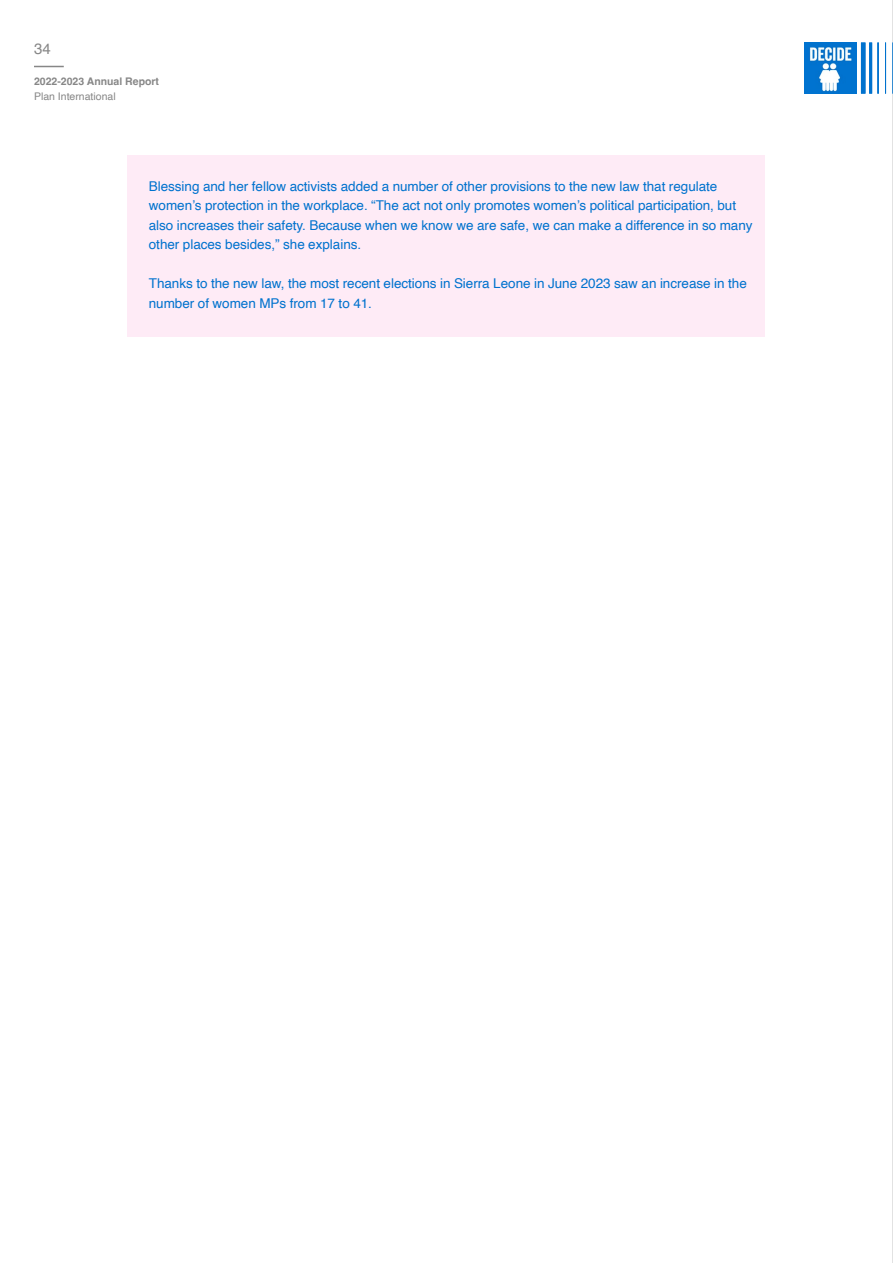
<style>
.page{position:relative;width:893px;height:1263px;background:#fff}
.page>*{position:absolute;margin:0;border:0;box-sizing:border-box;transform-origin:0 0}
.t1{font:15px "Helvetica";color:#878787}
.t2{font:13.5px/19.5px "Helvetica";letter-spacing:-.005em;color:#0072ce}
.t3{font:700 10.5px "Helvetica";color:#878787}
.t4{font:10.5px "Helvetica";color:#878787}
</style>
<div class="page">
<hr style="left:34px;top:66px;width:30px;height:1px;background:#878787">
<hr style="left:892px;top:0;width:1px;height:1263px;background:#c6c6c6">
<img style="left:805px;top:42px;width:51px;height:52px">
<hr style="left:861px;top:43px;width:4px;height:51px;background:#0072ce">
<hr style="left:869px;top:43px;width:3px;height:51px;background:#0072ce">
<hr style="left:877px;top:43px;width:2px;height:51px;background:#0072ce">
<hr style="left:885px;top:43px;width:1px;height:51px;background:#0072ce">
<hr style="left:892px;top:43px;width:1px;height:51px;background:#0072ce">
<div style="left:128px;top:155px;width:637px;height:124px;background:#feebf6"></div>
<div style="left:128px;top:252px;width:637px;height:85px;background:#feebf6"></div>
<p class="t1" style="left:34px;top:37px;width:18px">34</p>
<p class="t3" style="left:34px;top:75px;width:127px">2022-2023 Annual Report</p>
<p class="t4" style="left:34px;top:88px;width:83px">Plan International</p>
<p class="t2" style="left:149px;top:176px;width:605px">Blessing and her fellow activists added a number of other provisions to the new law that regulate women’s protection in the workplace. “The act not only promotes women’s political participation, but also increases their safety. Because when we know we are safe, we can make a difference in so many other places besides,” she explains.</p>
<p class="t2" style="left:149px;top:274px;width:599px">Thanks to the new law, the most recent elections in Sierra Leone in June 2023 saw an increase in the number of women MPs from 17 to 41.</p>
</div>
